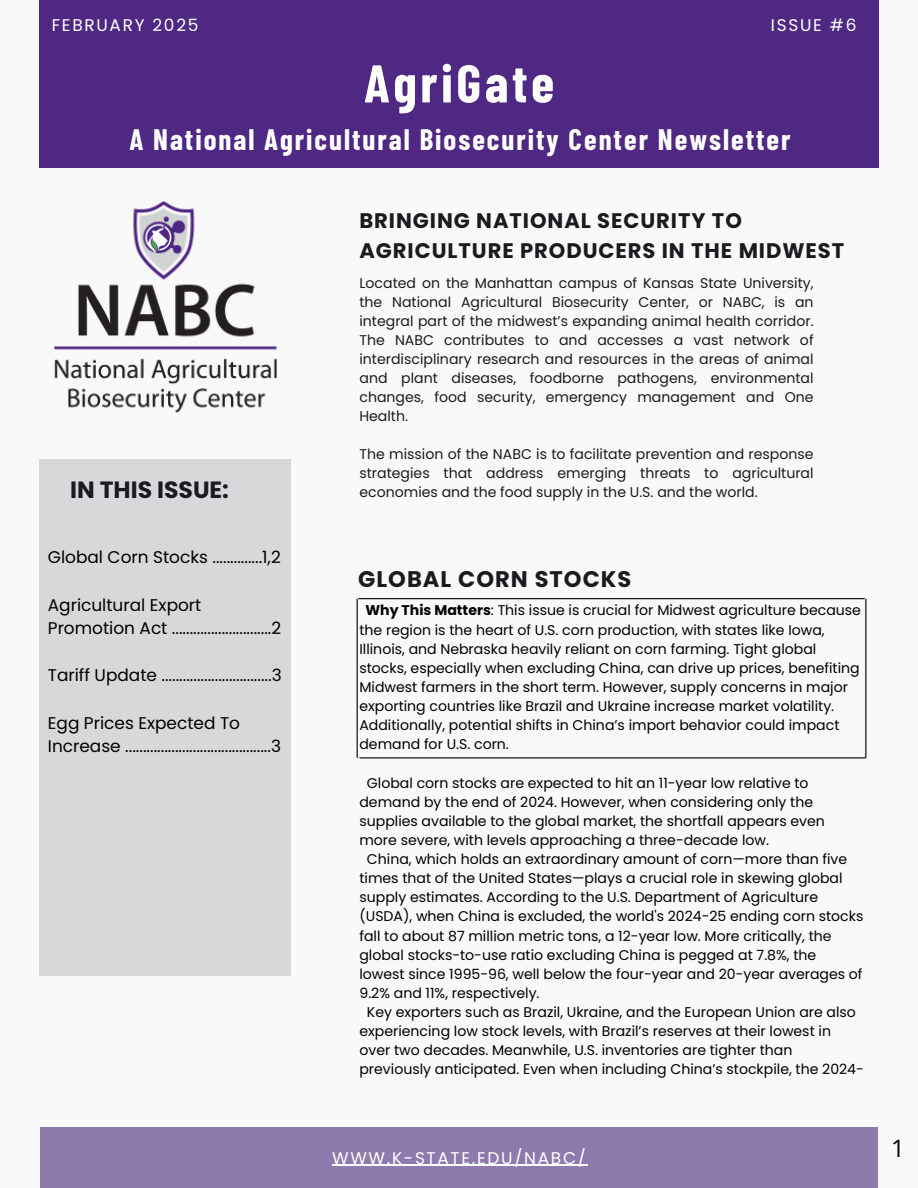
<style>
.page{position:relative;width:918px;height:1188px;background:#f9f9f9}
.page>*{position:absolute;margin:0;border:0;box-sizing:border-box;transform-origin:0 0}
.t1{font:700 52.95px "Barlow Condensed";letter-spacing:.07em;color:#fff}
.t2{font:700 28.95px "Barlow Condensed";letter-spacing:.07em;color:#fff}
.t3{font:24px "Open Sans";color:#000}
.t4{font:700 23.55px "Poppins";color:#1a1b1e}
.t5{font:700 22.5px "Poppins";letter-spacing:.045em;color:#1a1b1e}
.t6{font:700 21px/29.2px "Poppins";letter-spacing:.045em;color:#1a1b1e}
.t7{font:16.95px/23.7px "Poppins";color:#000}
.t8{font:16.95px "Poppins";letter-spacing:.1em;color:#fff}
.t9{font:14.1px/19.2px "Poppins";color:#000}
.t10{font:14.1px/19px "Poppins";color:#1a1b1e;text-align:justify}
.s1{font-weight:700}
</style>
<div class="page">
<img style="left:54px;top:201px;width:223px;height:212px">
<div style="left:39px;top:459px;width:252px;height:517px;background:#d8d8db"></div>
<div style="left:40px;top:1127px;width:838px;height:61px;background:#8f7aae"></div>
<div style="left:39px;top:0;width:839px;height:167px;background:#4f2884"></div>
<hr style="left:332px;top:1165px;width:256px;height:1px;background:#fff">
<hr style="left:358px;top:598px;width:507px;height:1px;background:#000">
<hr style="left:359px;top:757px;width:507px;height:1px;background:#000">
<hr style="left:357px;top:599px;width:1px;height:159px;background:#000">
<hr style="left:865px;top:599px;width:1px;height:159px;background:#000">
<p class="t8" style="left:52px;top:13px;width:148px">FEBRUARY 2025</p>
<p class="t8" style="left:771px;top:13px;width:87px">ISSUE #6</p>
<p class="t1" style="left:364px;top:50px;width:192px">AgriGate</p>
<p class="t2" style="left:129px;top:121px;width:663px">A National Agricultural Biosecurity Center Newsletter</p>
<p class="t4" style="left:70px;top:473px;width:160px">IN THIS ISSUE:</p>
<p class="t7" style="left:48px;top:546px;width:234px">Global Corn Stocks ..............1,2</p>
<p class="t7" style="left:48px;top:593px;width:235px">Agricultural Export<br>Promotion Act ............................2</p>
<p class="t7" style="left:48px;top:664px;width:235px">Tariff Update ...............................3</p>
<p class="t7" style="left:48px;top:711px;width:235px">Egg Prices Expected To<br>Increase .........................................3</p>
<p class="t6" style="left:359px;top:207px;width:486px">BRINGING NATIONAL SECURITY TO<br>AGRICULTURE PRODUCERS IN THE MIDWEST</p>
<p class="t10" style="left:359px;top:273px;width:456px">Located on the Manhattan campus of Kansas State University, the National Agricultural Biosecurity Center, or NABC, is an integral part of the midwest’s expanding animal health corridor.<br>The NABC contributes to and accesses a vast network of interdisciplinary research and resources in the areas of animal and plant diseases, foodborne pathogens, environmental changes, food security, emergency management and One Health.</p>
<h4 class="t10" style="left:359px;top:445px;width:456px">The mission of the NABC is to facilitate prevention and response strategies that address emerging threats to agricultural economies and the food supply in the U.S. and the world.</h4>
<p class="t5" style="left:358px;top:564px;width:275px">GLOBAL CORN STOCKS</p>
<h5 class="t9" style="left:359px;top:601px;width:503px;text-indent:6px"><span class="s1">Why This Matters</span>: This issue is crucial for Midwest agriculture because the region is the heart of U.S. corn production, with states like Iowa, Illinois, and Nebraska heavily reliant on corn farming. Tight global stocks, especially when excluding China, can drive up prices, benefiting Midwest farmers in the short term. However, supply concerns in major exporting countries like Brazil and Ukraine increase market volatility.<br>Additionally, potential shifts in China’s import behavior could impact demand for U.S. corn.</h5>
<h1 class="t9" style="left:359px;top:773px;width:467px;text-indent:8px">Global corn stocks are expected to hit an 11-year low relative to demand by the end of 2024. However, when considering only the supplies available to the global market, the shortfall appears even more severe, with levels approaching a three-decade low.</h1>
<p class="t9" style="left:359px;top:850px;width:505px;text-indent:8px">China, which holds an extraordinary amount of corn—more than five times that of the United States—plays a crucial role in skewing global supply estimates. According to the U.S. Department of Agriculture (USDA), when China is excluded, the world's 2024-25 ending corn stocks fall to about 87 million metric tons, a 12-year low. More critically, the global stocks-to-use ratio excluding China is pegged at 7.8%, the lowest since 1995-96, well below the four-year and 20-year averages of 9.2% and 11%, respectively.</p>
<h2 class="t9" style="left:359px;top:1003px;width:506px;text-indent:8px">Key exporters such as Brazil, Ukraine, and the European Union are also experiencing low stock levels, with Brazil’s reserves at their lowest in over two decades. Meanwhile, U.S. inventories are tighter than previously anticipated. Even when including China’s stockpile, the 2024-</h2>
<h2 class="t8" style="left:332px;top:1146px;width:255px">WWW.K-STATE.EDU/NABC/</h2>
<h3 class="t3" style="left:891px;top:1131px;width:15px">1</h3>
</div>
